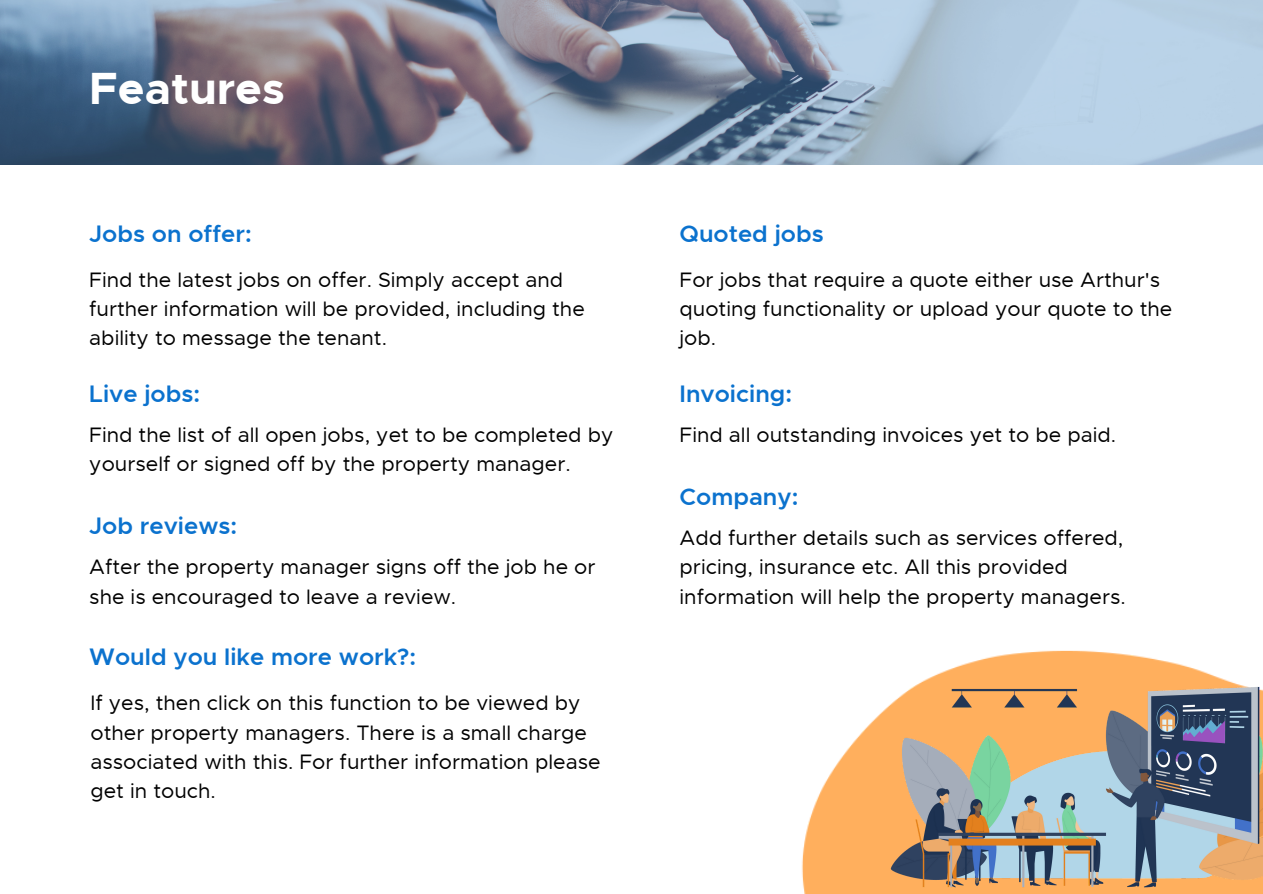
<style>
.page{position:relative;width:1263px;height:894px;background:#fff}
.page>*{position:absolute;margin:0;border:0;box-sizing:border-box;transform-origin:0 0}
.t1{font:700 45.3px "Metropolis";color:#fff}
.t2{font:600 24px "Metropolis";color:#0b72ce}
.t3{font:21px/29.2px "Metropolis";color:#000}
</style>
<div class="page">
<svg style="left:0;top:0;width:1262px;height:165px;background:#8998ac"></svg>
<img style="left:801px;top:650px;width:428px;height:243px">
<img style="left:889px;top:681px;width:374px;height:212px">
<p class="t1" style="left:89px;top:60px;width:197px">Features</p>
<p class="t2" style="left:89px;top:219px;width:164px">Jobs on offer:</p>
<p class="t3" style="left:89px;top:265px;width:497px">Find the latest jobs on offer. Simply accept and further information will be provided, including the ability to message the tenant.</p>
<p class="t2" style="left:89px;top:379px;width:112px">Live jobs:</p>
<p class="t3" style="left:89px;top:420px;width:526px">Find the list of all open jobs, yet to be completed by yourself or signed off by the property manager.</p>
<p class="t2" style="left:89px;top:510px;width:149px">Job reviews:</p>
<p class="t3" style="left:89px;top:552px;width:508px">After the property manager signs off the job he or she is encouraged to leave a review.</p>
<p class="t2" style="left:89px;top:641px;width:328px">Would you like more work?:</p>
<p class="t3" style="left:90px;top:688px;width:512px">If yes, then click on this function to be viewed by other property managers. There is a small charge associated with this. For further information please get in touch.</p>
<p class="t2" style="left:680px;top:219px;width:146px">Quoted jobs</p>
<p class="t3" style="left:680px;top:265px;width:494px">For jobs that require a quote either use Arthur's quoting functionality or upload your quote to the job.</p>
<p class="t2" style="left:680px;top:379px;width:114px">Invoicing:</p>
<p class="t3" style="left:680px;top:420px;width:438px">Find all outstanding invoices yet to be paid.</p>
<p class="t2" style="left:680px;top:481px;width:120px">Company:</p>
<p class="t3" style="left:680px;top:523px;width:448px">Add further details such as services offered, pricing, insurance etc. All this provided information will help the property managers.</p>
</div>
